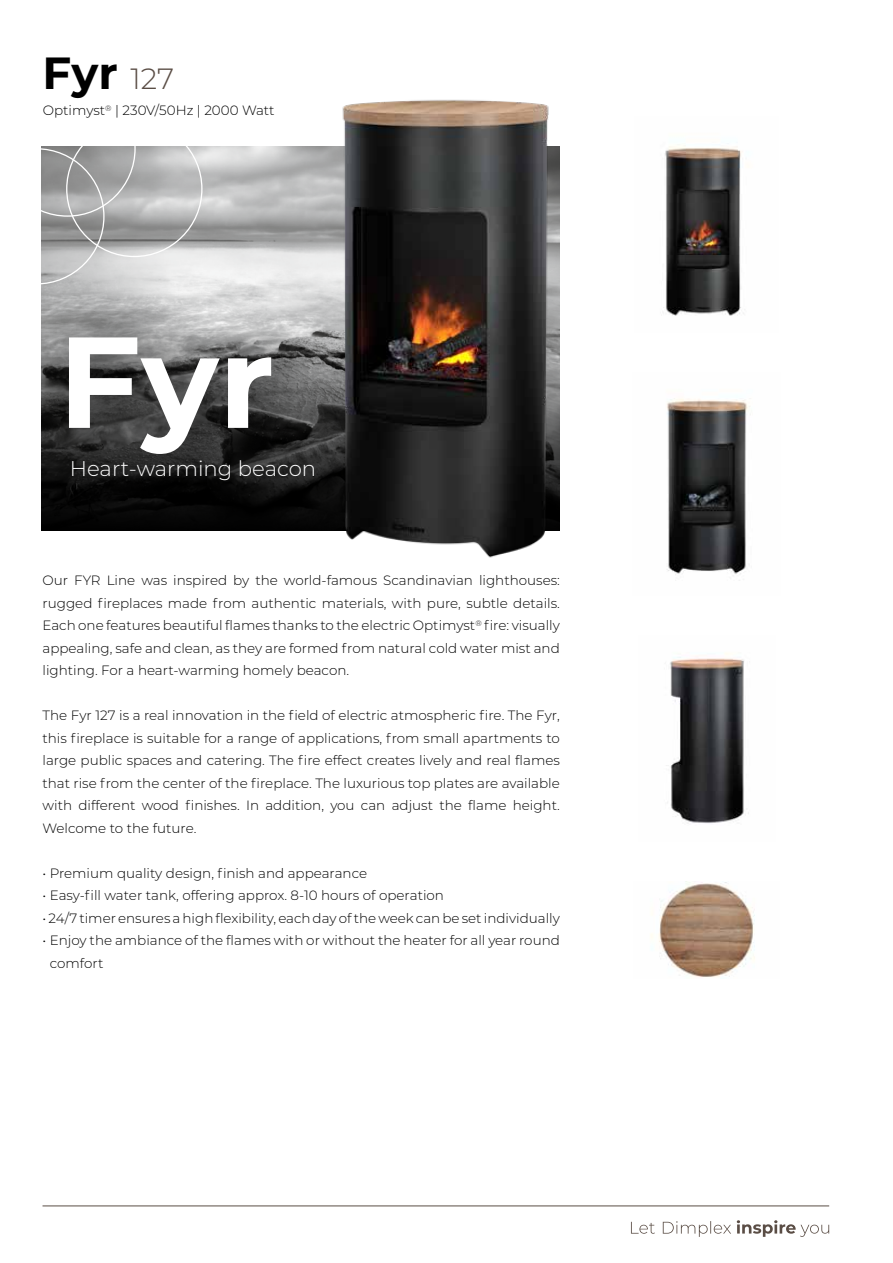
<style>
.page{position:relative;width:893px;height:1263px;background:#fff}
.page>*{position:absolute;margin:0;border:0;box-sizing:border-box;transform-origin:0 0}
.t1{font:700 129.15px "Montserrat";color:#fff}
.t2{font:700 45px "Montserrat";color:#000}
.t3{font:300 21.3px "Montserrat";color:#fff}
.t4{font:300 13.5px/22.5px "Montserrat";color:#000;text-align:justify}
.s1{font-weight:300;font-size:29.25px;color:#5a4d45}
</style>
<div class="page">
<img style="left:42px;top:146px;width:251px;height:142px">
<div style="left:42px;top:332px;width:518px;height:198px;background:#000"></div>
<div style="left:38px;top:288px;width:294px;height:208px;background:#000;opacity:.75"></div>
<svg style="left:41px;top:148px;width:64px;height:137px;background:#a6a7a7"></svg>
<img style="left:665px;top:145px;width:79px;height:171px">
<img style="left:667px;top:398px;width:84px;height:183px">
<img style="left:666px;top:653px;width:83px;height:171px">
<img style="left:651px;top:881px;width:104px;height:96px">
<img style="left:293px;top:99px;width:267px;height:459px">
<svg style="left:737px;top:1220px;width:92px;height:17px"></svg>
<svg style="left:631px;top:1222px;width:24px;height:12px"></svg>
<svg style="left:663px;top:1221px;width:68px;height:16px"></svg>
<hr style="left:43px;top:1206px;width:786px;height:1px;background:#5a4d45">
<h2 class="t2" style="left:43px;top:41px;width:133px">Fyr <span class="s1">127</span></h2>
<p class="t4" style="left:43px;top:99px;width:233px">Optimyst<sup>®</sup> | 230V/50Hz | 2000 Watt</p>
<h1 class="t1" style="left:58px;top:289px;width:218px">Fyr</h1>
<h3 class="t3" style="left:70px;top:454px;width:248px">Heart-warming beacon</h3>
<p class="t4" style="left:43px;top:569px;width:519px">Our FYR Line was inspired by the world-famous Scandinavian lighthouses: rugged fireplaces made from authentic materials, with pure, subtle details.<br>Each one features beautiful flames thanks to the electric Optimyst<sup>®</sup> fire: visually appealing, safe and clean, as they are formed from natural cold water mist and lighting. For a heart-warming homely beacon.</p>
<p class="t4" style="left:43px;top:704px;width:519px">The Fyr 127 is a real innovation in the field of electric atmospheric fire. The Fyr, this fireplace is suitable for a range of applications, from small apartments to large public spaces and catering. The fire effect creates lively and real flames that rise from the center of the fireplace. The luxurious top plates are available with different wood finishes. In addition, you can adjust the flame height.<br>Welcome to the future.</p>
<p class="t4" style="left:43px;top:861px;width:326px">• Premium quality design, finish and appearance</p>
<p class="t4" style="left:43px;top:884px;width:403px">• Easy-fill water tank, offering approx. 8-10 hours of operation</p>
<p class="t4" style="left:43px;top:906px;width:519px">• 24/7 timer ensures a high flexibility, each day of the week can be set individually</p>
<p class="t4" style="left:50px;top:929px;width:512px;text-indent:-7px">• Enjoy the ambiance of the flames with or without the heater for all year round comfort</p>
</div>
